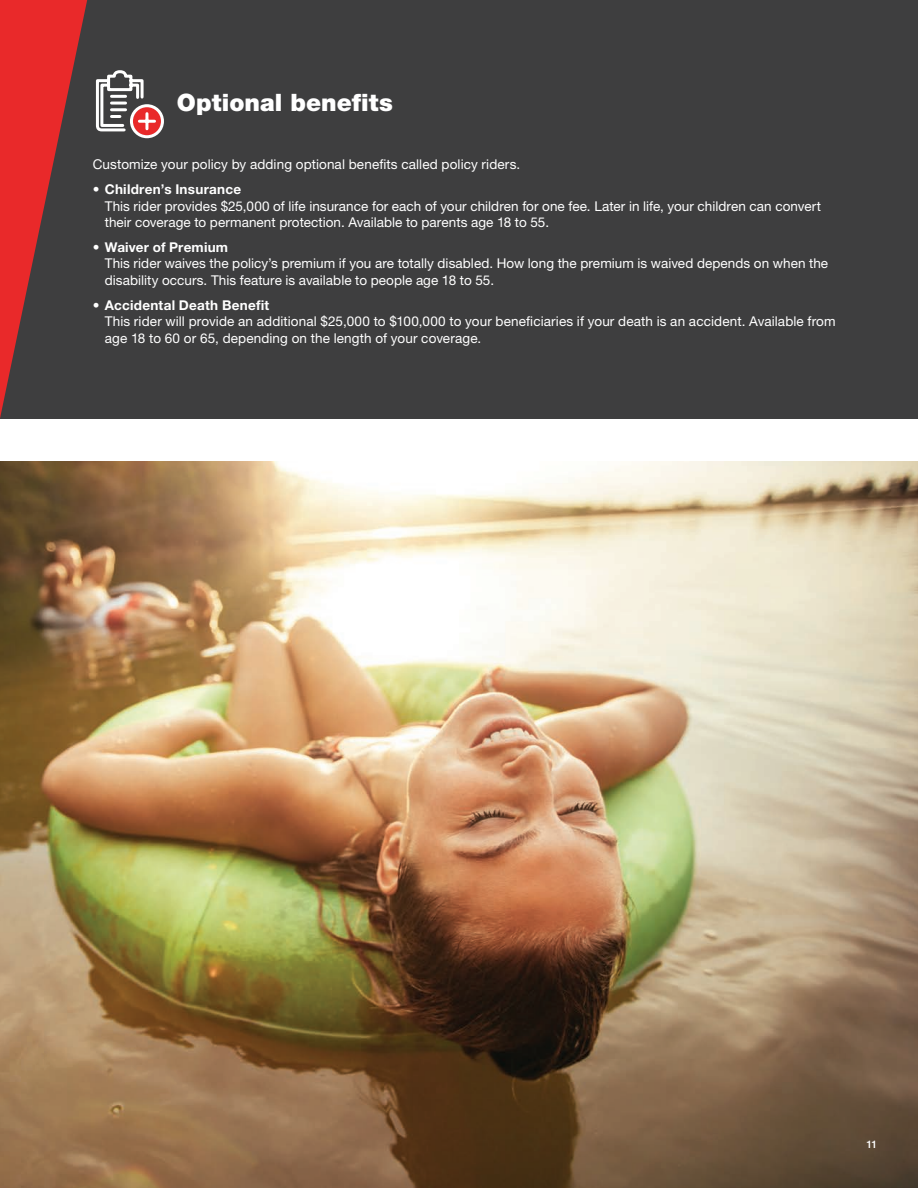
<style>
.page{position:relative;width:918px;height:1188px;background:#fff}
.page>*{position:absolute;margin:0;border:0;box-sizing:border-box;transform-origin:0 0}
.Section_Title{font:900 24px "Helvetica Neue LT Std";color:#fff}
.Body_copy_9{font:13.5px/16.5px "Helvetica Neue LT Std";letter-spacing:.005em;color:#fff}
.t1{font:500 10.5px "Helvetica Neue LT Std";color:#fff}
.s1{font-weight:700}
</style>
<div class="page">
<div style="left:0;top:0;width:918px;height:418px;background:#3e3e3f"></div>
<svg style="left:0;top:0;width:87px;height:418px"></svg>
<img style="left:0;top:462px;width:918px;height:726px">
<svg style="left:133px;top:107px;width:28px;height:29px"></svg>
<div style="left:130px;top:104px;width:34px;height:34px;border:3px solid #fff;border-radius:50%"></div>
<hr style="left:139px;top:120px;width:16px;height:3px;background:#fff">
<hr style="left:145px;top:114px;width:3px;height:15px;background:#fff">
<svg style="left:95px;top:70px;width:50px;height:63px"></svg>
<p class="Section_Title" style="left:177px;top:89px;width:217px">Optional benefits</p>
<p class="Body_copy_9" style="left:93px;top:156px;width:429px">Customize your policy by adding optional benefits called policy riders.</p>
<p class="Body_copy_9" style="left:105px;top:181px;width:718px;text-indent:-12px"><span class="s1">• Children’s Insurance<br></span>This rider provides $25,000 of life insurance for each of your children for one fee. Later in life, your children can convert their coverage to permanent protection. Available to parents age 18 to 55.</p>
<p class="Body_copy_9" style="left:105px;top:239px;width:725px;text-indent:-12px"><span class="s1">• Waiver of Premium<br></span>This rider waives the policy’s premium if you are totally disabled. How long the premium is waived depends on when the disability occurs. This feature is available to people age 18 to 55.</p>
<p class="Body_copy_9" style="left:105px;top:296px;width:732px;text-indent:-12px"><span class="s1">• Accidental Death Benefit<br></span>This rider will provide an additional $25,000 to $100,000 to your beneficiaries if your death is an accident. Available from age 18 to 60 or 65, depending on the length of your coverage.</p>
<p class="t1" style="left:866px;top:1138px;width:13px">11</p>
</div>
